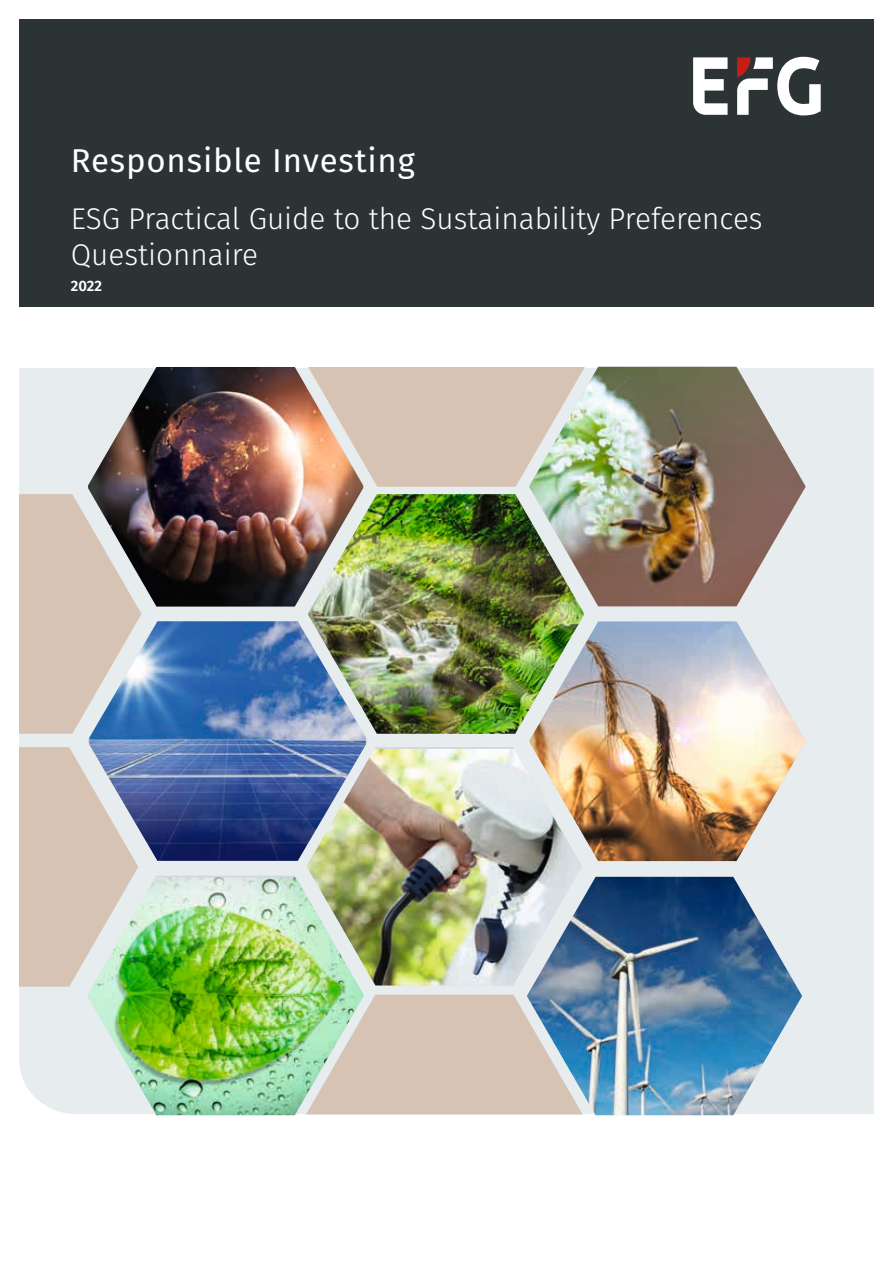
<style>
.page{position:relative;width:893px;height:1263px;background:#fff}
.page>*{position:absolute;margin:0;border:0;box-sizing:border-box;transform-origin:0 0}
.t1{font:33px "Fira Sans";letter-spacing:.025em;color:#fff}
.t2{font:300 30px/36px "Fira Sans";color:#fff}
.t3{font:600 15px "Fira Sans";color:#fff}
</style>
<div class="page">
<div style="left:19px;top:19px;width:855px;height:287px;background:#2b3335"></div>
<svg style="left:693px;top:57px;width:35px;height:58px"></svg>
<svg style="left:737px;top:57px;width:84px;height:58px"></svg>
<div style="left:19px;top:368px;width:855px;height:746px;background:#e7ecee"></div>
<img style="left:89px;top:621px;width:277px;height:240px">
<img style="left:530px;top:621px;width:275px;height:240px">
<img style="left:529px;top:367px;width:277px;height:239px">
<img style="left:308px;top:494px;width:276px;height:240px">
<img style="left:308px;top:749px;width:274px;height:236px">
<img style="left:88px;top:367px;width:275px;height:239px">
<img style="left:87px;top:877px;width:277px;height:238px">
<img style="left:527px;top:877px;width:275px;height:238px">
<svg style="left:19px;top:494px;width:122px;height:240px;background:#c3b9b3"></svg>
<svg style="left:306px;top:995px;width:277px;height:119px;background:#c5c2b6"></svg>
<svg style="left:308px;top:367px;width:277px;height:120px;background:#d6c5b3"></svg>
<svg style="left:19px;top:747px;width:119px;height:240px;background:#cec6bb"></svg>
<p class="t1" style="left:71px;top:135px;width:346px">Responsible Investing</p>
<p class="t2" style="left:71px;top:200px;width:693px">ESG Practical Guide to the Sustainability Preferences<br>Questionnaire</p>
<p class="t3" style="left:71px;top:274px;width:33px">2022</p>
</div>
